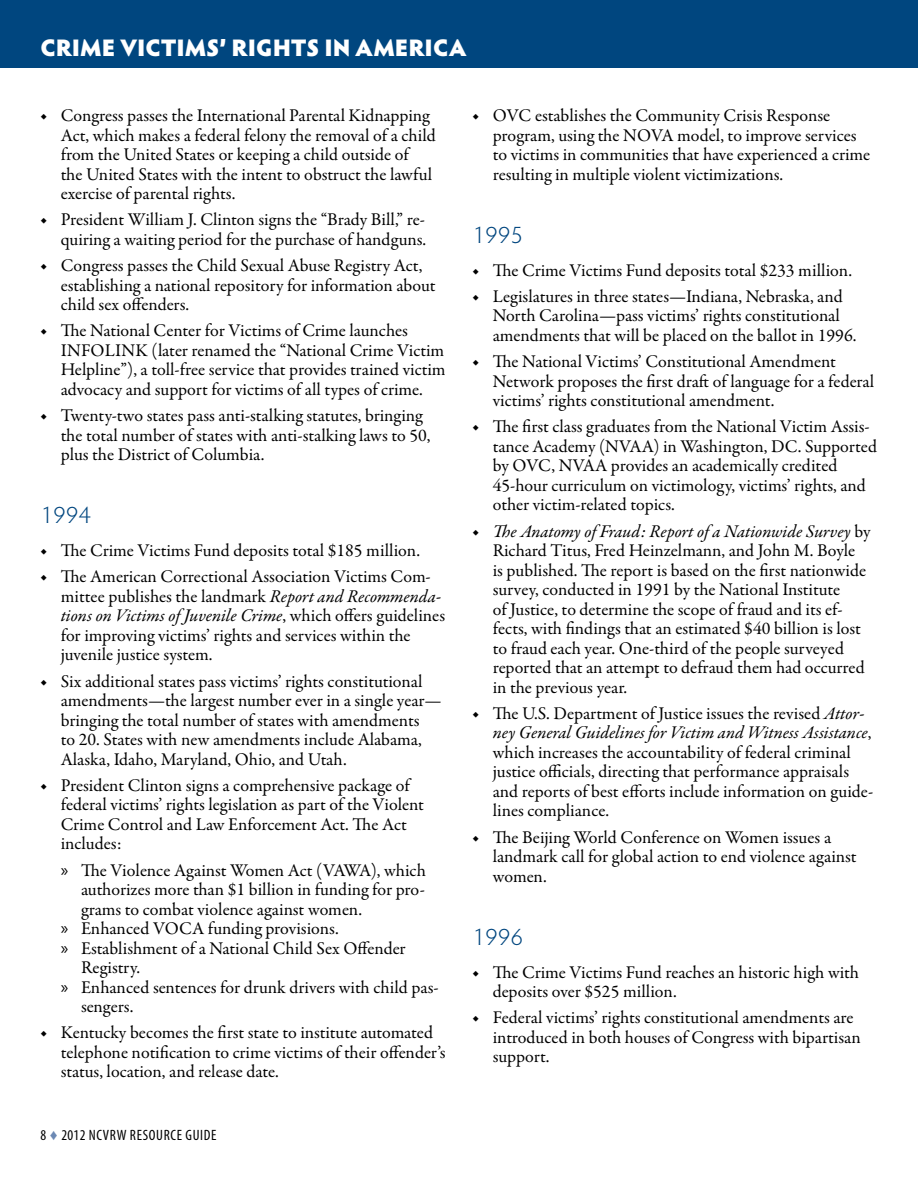
<style>
.page{position:relative;width:918px;height:1188px;background:#fff}
.page>*{position:absolute;margin:0;border:0;box-sizing:border-box;transform-origin:0 0}
.t1{font:900 24px "Hypatia Sans Pro";color:#fff}
.t2{font:300 24px "Hypatia Sans Pro";letter-spacing:.025em;color:#00467f}
.t3{font:18px/19.5px "Garamond Premr Pro";color:#000}
.t4{font:condensed 15px "Myriad Pro";letter-spacing:.045em;color:#000}
.s1{font-style:italic}
.s2{font-family:"Myriad Pro"}
.s3{font-family:"Century";font-stretch:normal;color:#6c89b4}
</style>
<div class="page">
<div style="left:0;top:0;width:918px;height:68px;background:#00467f"></div>
<h1 class="t1" style="left:40px;top:30px;width:428px">CRIME VICTIMS’ RIGHTS IN AMERICA</h1>
<p class="t3" style="left:61px;top:106px;width:376px;text-indent:-20px">◆ Congress passes the International Parental Kidnapping Act, which makes a federal felony the removal of a child from the United States or keeping a child outside of<br>the United States with the intent to obstruct the lawful exercise of parental rights.</p>
<p class="t3" style="left:40px;top:210px;width:387px;text-align:right">◆ President William J. Clinton signs the “Brady Bill,” re&shy;quiring a waiting period for the purchase of handguns.</p>
<p class="t3" style="left:61px;top:256px;width:376px;text-indent:-20px">◆ Congress passes the Child Sexual Abuse Registry Act, establishing a national repository for information about child sex offenders.</p>
<p class="t3" style="left:61px;top:321px;width:386px;text-indent:-20px">◆ The National Center for Victims of Crime launches INFOLINK (later renamed the “National Crime Victim Helpline”), a toll-free service that provides trained victim advocacy and support for victims of all types of crime.</p>
<p class="t3" style="left:61px;top:406px;width:371px;text-indent:-20px">◆ Twenty-two states pass anti-stalking statutes, bringing the total number of states with anti-stalking laws to 50, plus the District of Columbia.</p>
<h2 class="t2" style="left:41px;top:499px;width:52px">1994</h2>
<p class="t3" style="left:40px;top:541px;width:381px">◆ The Crime Victims Fund deposits total $185 million.</p>
<p class="t3" style="left:61px;top:567px;width:386px;text-indent:-20px">◆ The American Correctional Association Victims Com&shy;mittee publishes the landmark <span class="s1">Report and Recommenda&shy;tions on Victims of Juvenile Crime</span>, which offers guidelines for improving victims’ rights and services within the juvenile justice system.</p>
<p class="t3" style="left:61px;top:672px;width:383px;text-indent:-20px">◆ Six additional states pass victims’ rights constitutional amendments—the largest number ever in a single year— bringing the total number of states with amendments<br>to 20. States with new amendments include Alabama, Alaska, Idaho, Maryland, Ohio, and Utah.</p>
<p class="t3" style="left:61px;top:776px;width:365px;text-indent:-20px">◆ President Clinton signs a comprehensive package of federal victims’ rights legislation as part of the Violent Crime Control and Law Enforcement Act. The Act includes:</p>
<p class="t3" style="left:61px;top:861px;width:367px"><span class="s2">»</span> The Violence Against Women Act (VAWA), which</p>
<p class="t3" style="left:81px;top:880px;width:346px">authorizes more than $1 billion in funding for pro-</p>
<p class="t3" style="left:81px;top:900px;width:283px">grams to combat violence against women.</p>
<p class="t3" style="left:61px;top:919px;width:280px"><span class="s2">»</span> Enhanced VOCA funding provisions.</p>
<p class="t3" style="left:81px;top:939px;width:326px;text-indent:-20px"><span class="s2">»</span> Establishment of a National Child Sex Offender<br>Registry.</p>
<p class="t3" style="left:81px;top:978px;width:359px;text-indent:-20px"><span class="s2">»</span> Enhanced sentences for drunk drivers with child pas&shy;sengers.</p>
<p class="t3" style="left:61px;top:1023px;width:386px;text-indent:-20px">◆ Kentucky becomes the first state to institute automated telephone notification to crime victims of their offender’s status, location, and release date.</p>
<p class="t4" style="left:40px;top:1126px;width:178px">8 <span class="s3">♦</span> 2012 NCVRW RESOURCE GUIDE</p>
<p class="t3" style="left:493px;top:106px;width:379px;text-indent:-20px">◆ OVC establishes the Community Crisis Response program, using the NOVA model, to improve services to victims in communities that have experienced a crime resulting in multiple violent victimizations.</p>
<h2 class="t2" style="left:473px;top:219px;width:52px">1995</h2>
<p class="t3" style="left:472px;top:261px;width:381px">◆ The Crime Victims Fund deposits total $233 million.</p>
<p class="t3" style="left:493px;top:287px;width:365px;text-indent:-20px">◆ Legislatures in three states—Indiana, Nebraska, and<br>North Carolina—pass victims’ rights constitutional amendments that will be placed on the ballot in 1996.</p>
<p class="t3" style="left:493px;top:352px;width:383px;text-indent:-20px">◆ The National Victims’ Constitutional Amendment<br>Network proposes the first draft of language for a federal victims’ rights constitutional amendment.</p>
<p class="t3" style="left:493px;top:417px;width:386px;text-indent:-20px">◆ The first class graduates from the National Victim Assis&shy;tance Academy (NVAA) in Washington, DC. Supported by OVC, NVAA provides an academically credited 45-hour curriculum on victimology, victims’ rights, and other victim-related topics.</p>
<p class="t3" style="left:493px;top:522px;width:379px;text-indent:-20px">◆ <span class="s1">The Anatomy of Fraud: Report of a Nationwide Survey</span> by Richard Titus, Fred Heinzelmann, and John M. Boyle<br>is published. The report is based on the first nationwide survey, conducted in 1991 by the National Institute<br>of Justice, to determine the scope of fraud and its ef&shy;fects, with findings that an estimated $40 billion is lost to fraud each year. One-third of the people surveyed reported that an attempt to defraud them had occurred in the previous year.</p>
<p class="t3" style="left:493px;top:704px;width:382px;text-indent:-20px">◆ The U.S. Department of Justice issues the revised <span class="s1">Attor&shy;ney General Guidelines for Victim and Witness Assistance</span>, which increases the accountability of federal criminal justice officials, directing that performance appraisals and reports of best efforts include information on guide&shy;lines compliance.</p>
<p class="t3" style="left:493px;top:828px;width:365px;text-indent:-20px">◆ The Beijing World Conference on Women issues a landmark call for global action to end violence against women.</p>
<h2 class="t2" style="left:473px;top:921px;width:52px">1996</h2>
<p class="t3" style="left:493px;top:963px;width:368px;text-indent:-20px">◆ The Crime Victims Fund reaches an historic high with deposits over $525 million.</p>
<p class="t3" style="left:493px;top:1008px;width:369px;text-indent:-20px">◆ Federal victims’ rights constitutional amendments are introduced in both houses of Congress with bipartisan support.</p>
</div>
